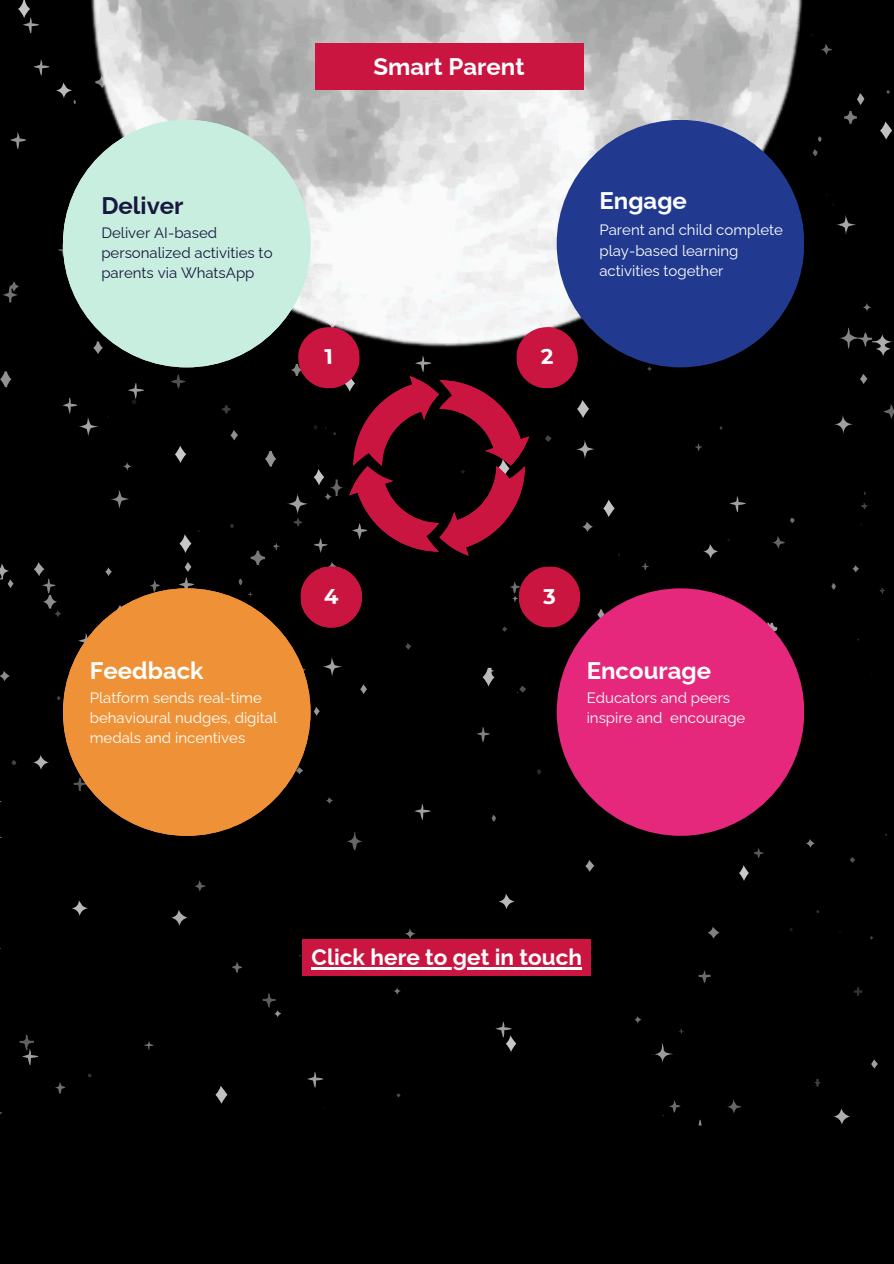
<style>
.page{position:relative;width:894px;height:1264px;background:#fff}
.page>*{position:absolute;margin:0;border:0;box-sizing:border-box;transform-origin:0 0}
.t1{font:700 24px "Raleway";color:#fefffe}
.t2{font:700 24px "Raleway";color:#fff}
.t3{font:700 24px "Raleway";color:#181740}
.t4{font:700 22.5px "Raleway";color:#fff}
.t5{font:15px/20.2px "Raleway";color:#fefffe}
.t6{font:15px/20.2px "Raleway";color:#181740}
</style>
<div class="page">
<div style="left:0;top:0;width:893px;height:1263px;background:#000"></div>
<svg style="left:18px;top:0;width:21px;height:34px"></svg>
<svg style="left:821px;top:44px;width:11px;height:11px"></svg>
<svg style="left:886px;top:90px;width:4px;height:4px"></svg>
<svg style="left:857px;top:93px;width:7px;height:12px"></svg>
<svg style="left:33px;top:59px;width:43px;height:45px"></svg>
<svg style="left:844px;top:111px;width:12px;height:13px"></svg>
<svg style="left:880px;top:122px;width:11px;height:18px"></svg>
<svg style="left:10px;top:132px;width:16px;height:17px"></svg>
<svg style="left:818px;top:136px;width:3px;height:6px"></svg>
<svg style="left:812px;top:149px;width:6px;height:7px"></svg>
<svg style="left:836px;top:215px;width:19px;height:19px"></svg>
<svg style="left:58px;top:244px;width:5px;height:12px"></svg>
<div style="left:861px;top:302px;width:11px;height:11px;background:#fefffe;border-radius:50%;opacity:.49"></div>
<svg style="left:3px;top:281px;width:16px;height:22px"></svg>
<svg style="left:839px;top:327px;width:54px;height:29px"></svg>
<svg style="left:647px;top:366px;width:5px;height:5px"></svg>
<svg style="left:0;top:371px;width:11px;height:16px"></svg>
<svg style="left:860px;top:374px;width:7px;height:10px"></svg>
<svg style="left:171px;top:374px;width:15px;height:15px"></svg>
<svg style="left:128px;top:383px;width:16px;height:21px"></svg>
<svg style="left:883px;top:404px;width:10px;height:15px"></svg>
<div style="left:831px;top:413px;width:23px;height:22px;background:#fefffe;border-radius:50%;opacity:.63"></div>
<svg style="left:62px;top:398px;width:36px;height:38px"></svg>
<svg style="left:719px;top:426px;width:4px;height:4px"></svg>
<svg style="left:695px;top:443px;width:7px;height:8px"></svg>
<div style="left:175px;top:446px;width:11px;height:17px;background:#fefffe;border-radius:50%;opacity:.79"></div>
<div style="left:122px;top:461px;width:11px;height:11px;background:#fefffe;border-radius:50%;opacity:.5"></div>
<svg style="left:110px;top:489px;width:19px;height:20px"></svg>
<svg style="left:729px;top:496px;width:17px;height:16px"></svg>
<div style="left:603px;top:500px;width:11px;height:17px;background:#fefffe;border-radius:50%;opacity:.76"></div>
<svg style="left:861px;top:503px;width:7px;height:6px"></svg>
<svg style="left:790px;top:518px;width:5px;height:5px"></svg>
<svg style="left:179px;top:534px;width:12px;height:19px"></svg>
<svg style="left:772px;top:536px;width:13px;height:13px"></svg>
<svg style="left:703px;top:544px;width:15px;height:15px"></svg>
<div style="left:185px;top:562px;width:6px;height:9px;background:#fefffe;border-radius:50%;opacity:.67"></div>
<svg style="left:642px;top:563px;width:7px;height:7px"></svg>
<div style="left:852px;top:565px;width:6px;height:7px;background:#fefffe;border-radius:50%;opacity:.51"></div>
<div style="left:105px;top:567px;width:7px;height:9px;background:#fefffe;border-radius:50%;opacity:.61"></div>
<svg style="left:179px;top:577px;width:15px;height:11px"></svg>
<svg style="left:0;top:563px;width:14px;height:25px"></svg>
<svg style="left:150px;top:580px;width:10px;height:8px"></svg>
<svg style="left:831px;top:583px;width:5px;height:6px"></svg>
<svg style="left:879px;top:588px;width:6px;height:6px"></svg>
<svg style="left:34px;top:562px;width:28px;height:55px"></svg>
<svg style="left:767px;top:622px;width:10px;height:12px"></svg>
<svg style="left:405px;top:643px;width:6px;height:6px"></svg>
<svg style="left:322px;top:657px;width:20px;height:19px"></svg>
<svg style="left:482px;top:667px;width:12px;height:19px"></svg>
<div style="left:0;top:670px;width:10px;height:11px;background:#fefffe;border-radius:5px;opacity:.55"></div>
<div style="left:360px;top:684px;width:7px;height:10px;background:#fefffe;border-radius:50%;opacity:.6"></div>
<svg style="left:517px;top:686px;width:9px;height:7px"></svg>
<svg style="left:56px;top:696px;width:5px;height:4px"></svg>
<svg style="left:313px;top:707px;width:6px;height:8px"></svg>
<svg style="left:477px;top:727px;width:13px;height:15px"></svg>
<div style="left:33px;top:754px;width:16px;height:15px;background:#fefffe;border-radius:50%;opacity:.7"></div>
<svg style="left:11px;top:760px;width:6px;height:5px"></svg>
<svg style="left:537px;top:769px;width:4px;height:5px"></svg>
<svg style="left:326px;top:797px;width:7px;height:7px"></svg>
<svg style="left:414px;top:804px;width:17px;height:16px"></svg>
<svg style="left:491px;top:815px;width:5px;height:6px"></svg>
<svg style="left:346px;top:832px;width:17px;height:18px"></svg>
<div style="left:805px;top:838px;width:9px;height:9px;background:#fefffe;border-radius:4px;opacity:.53"></div>
<svg style="left:753px;top:848px;width:11px;height:10px"></svg>
<svg style="left:849px;top:857px;width:6px;height:5px"></svg>
<svg style="left:585px;top:860px;width:9px;height:11px"></svg>
<div style="left:738px;top:865px;width:10px;height:15px;background:#fefffe;border-radius:50%;opacity:.79"></div>
<svg style="left:194px;top:880px;width:12px;height:12px"></svg>
<svg style="left:498px;top:894px;width:16px;height:15px"></svg>
<svg style="left:71px;top:900px;width:17px;height:16px"></svg>
<div style="left:171px;top:909px;width:17px;height:16px;background:#fefffe;border-radius:50%;opacity:.68"></div>
<div style="left:707px;top:926px;width:12px;height:12px;background:#fefffe;border-radius:6px;opacity:.51"></div>
<div style="left:403px;top:927px;width:13px;height:13px;background:#fefffe;border-radius:50%;opacity:.48"></div>
<svg style="left:232px;top:962px;width:10px;height:11px"></svg>
<svg style="left:698px;top:970px;width:12px;height:13px"></svg>
<div style="left:393px;top:986px;width:8px;height:9px;background:#fefffe;border-radius:50%;opacity:.48"></div>
<svg style="left:854px;top:987px;width:7px;height:8px"></svg>
<svg style="left:262px;top:993px;width:19px;height:24px"></svg>
<svg style="left:634px;top:1016px;width:7px;height:7px"></svg>
<svg style="left:679px;top:1029px;width:5px;height:5px"></svg>
<svg style="left:495px;top:1021px;width:21px;height:30px"></svg>
<svg style="left:144px;top:1041px;width:10px;height:9px"></svg>
<svg style="left:652px;top:1043px;width:21px;height:22px"></svg>
<svg style="left:20px;top:1034px;width:18px;height:31px"></svg>
<div style="left:870px;top:1059px;width:7px;height:9px;background:#fefffe;border-radius:50%;opacity:.62"></div>
<svg style="left:307px;top:1071px;width:16px;height:17px"></svg>
<svg style="left:814px;top:1079px;width:7px;height:7px"></svg>
<svg style="left:55px;top:1082px;width:11px;height:12px"></svg>
<svg style="left:215px;top:1086px;width:12px;height:17px"></svg>
<svg style="left:396px;top:1093px;width:4px;height:4px"></svg>
<svg style="left:727px;top:1099px;width:14px;height:15px"></svg>
<div style="left:833px;top:1108px;width:16px;height:16px;background:#fefffe;border-radius:50%;opacity:.68"></div>
<svg style="left:662px;top:1100px;width:19px;height:16px"></svg>
<svg style="left:698px;top:1119px;width:3px;height:6px"></svg>
<img style="left:91px;top:0;width:713px;height:348px">
<svg style="left:63px;top:588px;width:247px;height:247px"></svg>
<div style="left:556px;top:120px;width:248px;height:247px;background:#213a8f;border-radius:50%"></div>
<svg style="left:63px;top:120px;width:247px;height:247px;background:#b2d1c5"></svg>
<div style="left:556px;top:588px;width:248px;height:247px;background:#e5287c;border-radius:50%"></div>
<div style="left:302px;top:939px;width:289px;height:36px;background:#ca1541"></div>
<hr style="left:311px;top:967px;width:271px;height:2px;background:#fff">
<div style="left:315px;top:43px;width:268px;height:47px;background:#ca1541"></div>
<svg style="left:222px;top:320px;width:384px;height:311px"></svg>
<h1 class="t3" style="left:101px;top:191px;width:84px">Deliver</h1>
<p class="t6" style="left:101px;top:222px;width:173px">Deliver AI-based personalized activities to parents via WhatsApp</p>
<p class="t2" style="left:373px;top:52px;width:153px">Smart Parent</p>
<h1 class="t1" style="left:599px;top:187px;width:89px">Engage</h1>
<p class="t5" style="left:599px;top:220px;width:185px">Parent and child complete play-based learning activities together</p>
<p class="t1" style="left:90px;top:656px;width:115px">Feedback</p>
<p class="t5" style="left:90px;top:687px;width:173px">Platform sends real-time</p>
<h1 class="t5" style="left:90px;top:707px;width:189px">behavioural nudges, digital medals and incentives</h1>
<p class="t1" style="left:586px;top:656px;width:126px">Encourage</p>
<p class="t5" style="left:586px;top:687px;width:160px">Educators and peers inspire and encourage</p>
<p class="t4" style="left:311px;top:944px;width:272px">Click here to get in touch</p>
</div>
